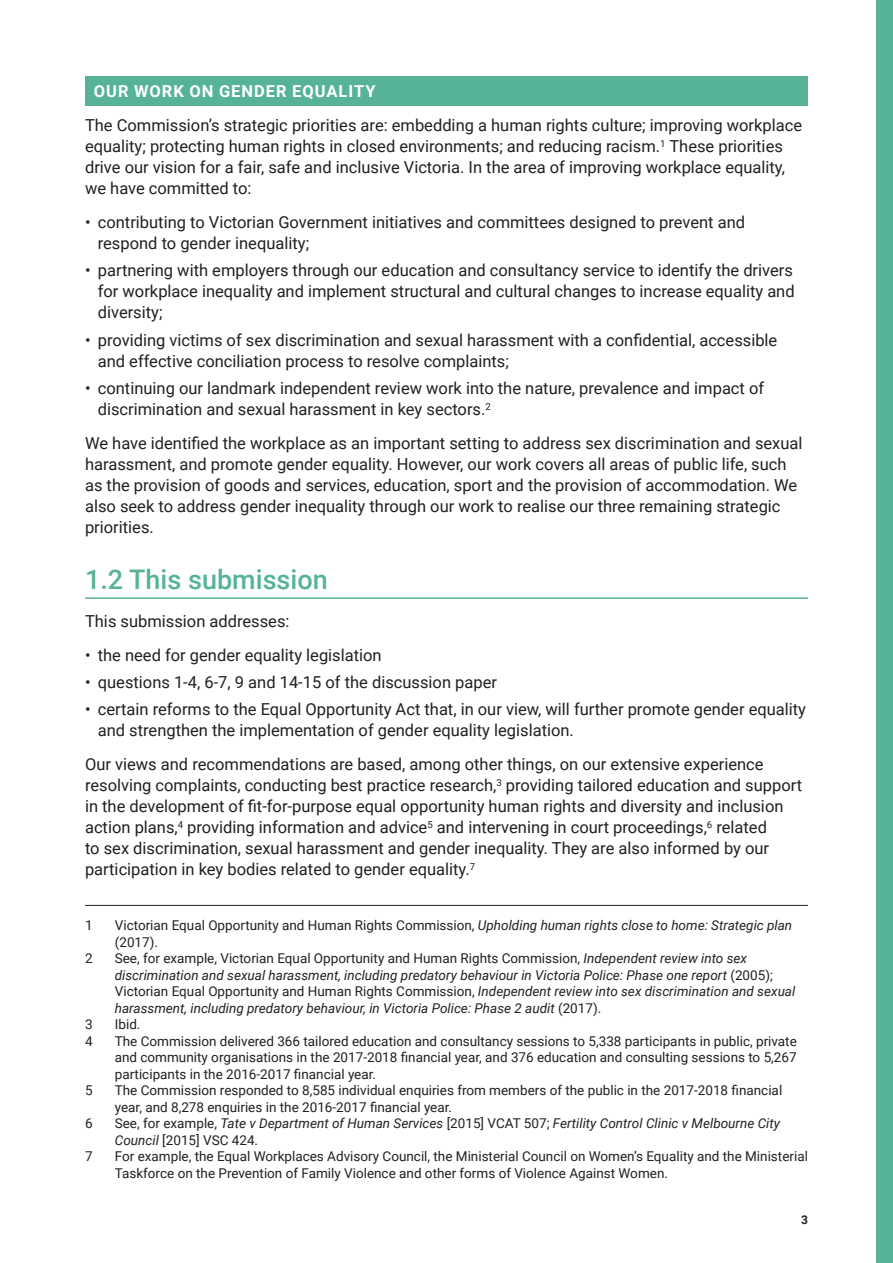
<style>
.page{position:relative;width:893px;height:1263px;background:#fff}
.page>*{position:absolute;margin:0;border:0;box-sizing:border-box;transform-origin:0 0}
.VEOHRC_Heading_1{font:500 27px "Roboto";color:#56b398}
.VEOHRC_Body_text{font:16.5px/21px "Roboto";color:#231f20}
.VEOHRC_Heading_2__Gr{font:700 16.5px "Roboto";letter-spacing:.06em;color:#fff}
.VEOHRC_Footnotes_End{font:13.5px/16.5px "Roboto";color:#231f20}
.VEOHRC_Footnotes_End-2{font:italic 13.5px/16.5px "Roboto";color:#231f20}
.t1{font:700 12px "Roboto";color:#231f20}
.s1{font-style:italic}
.s2{font-style:normal}
</style>
<div class="page">
<div style="left:876px;top:0;width:17px;height:1263px;background:#56b398"></div>
<div style="left:85px;top:77px;width:723px;height:29px;background:#56b398"></div>
<hr style="left:85px;top:597px;width:723px;height:2px;background:#56b398">
<hr style="left:85px;top:905px;width:723px;height:1px;background:#231f20">
<p class="VEOHRC_Heading_2__Gr" style="left:94px;top:80px;width:283px">OUR WORK ON GENDER EQUALITY</p>
<p class="VEOHRC_Body_text" style="left:85px;top:114px;width:719px">The Commission’s strategic priorities are: embedding a human rights culture; improving workplace equality; protecting human rights in closed environments; and reducing racism.<sup>1</sup> These priorities drive our vision for a fair, safe and inclusive Victoria. In the area of improving workplace equality, we have committed to:</p>
<p class="VEOHRC_Body_text" style="left:98px;top:211px;width:649px;text-indent:-13px">• contributing to Victorian Government initiatives and committees designed to prevent and respond to gender inequality;</p>
<p class="VEOHRC_Body_text" style="left:98px;top:259px;width:698px;text-align:justify;text-indent:-13px">• partnering with employers through our education and consultancy service to identify the drivers for workplace inequality and implement structural and cultural changes to increase equality and diversity;</p>
<p class="VEOHRC_Body_text" style="left:98px;top:329px;width:681px;text-indent:-13px">• providing victims of sex discrimination and sexual harassment with a confidential, accessible and effective conciliation process to resolve complaints;</p>
<p class="VEOHRC_Body_text" style="left:98px;top:377px;width:668px;text-indent:-13px">• continuing our landmark independent review work into the nature, prevalence and impact of discrimination and sexual harassment in key sectors.<sup>2</sup></p>
<p class="VEOHRC_Body_text" style="left:85px;top:432px;width:719px">We have identified the workplace as an important setting to address sex discrimination and sexual harassment, and promote gender equality. However, our work covers all areas of public life, such as the provision of goods and services, education, sport and the provision of accommodation. We also seek to address gender inequality through our work to realise our three remaining strategic priorities.</p>
<p class="VEOHRC_Heading_1" style="left:85px;top:560px;width:244px">1.2 This submission</p>
<p class="VEOHRC_Body_text" style="left:85px;top:610px;width:206px">This submission addresses:</p>
<p class="VEOHRC_Body_text" style="left:85px;top:644px;width:298px">• the need for gender equality legislation</p>
<p class="VEOHRC_Body_text" style="left:85px;top:671px;width:413px">• questions 1-4, 6-7, 9 and 14-15 of the discussion paper</p>
<p class="VEOHRC_Body_text" style="left:98px;top:698px;width:710px;text-indent:-13px">• certain reforms to the Equal Opportunity Act that, in our view, will further promote gender equality and strengthen the implementation of gender equality legislation.</p>
<p class="VEOHRC_Body_text" style="left:85px;top:753px;width:719px">Our views and recommendations are based, among other things, on our extensive experience resolving complaints, conducting best practice research,<sup>3</sup> providing tailored education and support in the development of fit-for-purpose equal opportunity human rights and diversity and inclusion action plans,<sup>4</sup> providing information and advice<sup>5</sup> and intervening in court proceedings,<sup>6</sup> related<br>to sex discrimination, sexual harassment and gender inequality. They are also informed by our participation in key bodies related to gender equality.<sup>7</sup></p>
<p class="VEOHRC_Footnotes_End" style="left:85px;top:917px;width:9px">1</p>
<p class="VEOHRC_Footnotes_End" style="left:115px;top:917px;width:679px">Victorian Equal Opportunity and Human Rights Commission, <span class="s1">Upholding human rights close to home: Strategic plan </span>(2017).</p>
<p class="VEOHRC_Footnotes_End" style="left:85px;top:950px;width:9px">2</p>
<p class="VEOHRC_Footnotes_End-2" style="left:115px;top:950px;width:682px"><span class="s2">See, for example, Victorian Equal Opportunity and Human Rights Commission,</span> Independent review into sex discrimination and sexual harassment, including predatory behaviour in Victoria Police: Phase one report <span class="s2">(2005); Victorian Equal Opportunity and Human Rights Commission,</span> Independent review into sex discrimination and sexual harassment, including predatory behaviour, in Victoria Police: Phase 2 audit <span class="s2">(2017).</span></p>
<p class="VEOHRC_Footnotes_End" style="left:85px;top:1016px;width:9px">3</p>
<p class="VEOHRC_Footnotes_End" style="left:115px;top:1016px;width:27px">Ibid.</p>
<p class="VEOHRC_Footnotes_End" style="left:85px;top:1032px;width:9px">4</p>
<p class="VEOHRC_Footnotes_End" style="left:115px;top:1032px;width:684px;text-align:justify">The Commission delivered 366 tailored education and consultancy sessions to 5,338 participants in public, private and community organisations in the 2017-2018 financial year, and 376 education and consulting sessions to 5,267 participants in the 2016-2017 financial year.</p>
<p class="VEOHRC_Footnotes_End" style="left:85px;top:1082px;width:9px">5</p>
<p class="VEOHRC_Footnotes_End" style="left:115px;top:1082px;width:669px">The Commission responded to 8,585 individual enquiries from members of the public in the 2017-2018 financial year, and 8,278 enquiries in the 2016-2017 financial year.</p>
<p class="VEOHRC_Footnotes_End" style="left:85px;top:1115px;width:9px">6</p>
<p class="VEOHRC_Footnotes_End-2" style="left:115px;top:1115px;width:667px"><span class="s2">See, for example,</span> Tate v Department of Human Services <span class="s2">[2015] VCAT 507;</span> Fertility Control Clinic v Melbourne City<br>Council <span class="s2">[2015] VSC 424.</span></p>
<p class="VEOHRC_Footnotes_End" style="left:85px;top:1148px;width:9px">7</p>
<p class="VEOHRC_Footnotes_End" style="left:115px;top:1148px;width:695px">For example, the Equal Workplaces Advisory Council, the Ministerial Council on Women’s Equality and the Ministerial<br>Taskforce on the Prevention of Family Violence and other forms of Violence Against Women.</p>
<p class="t1" style="left:801px;top:1212px;width:8px">3</p>
</div>
